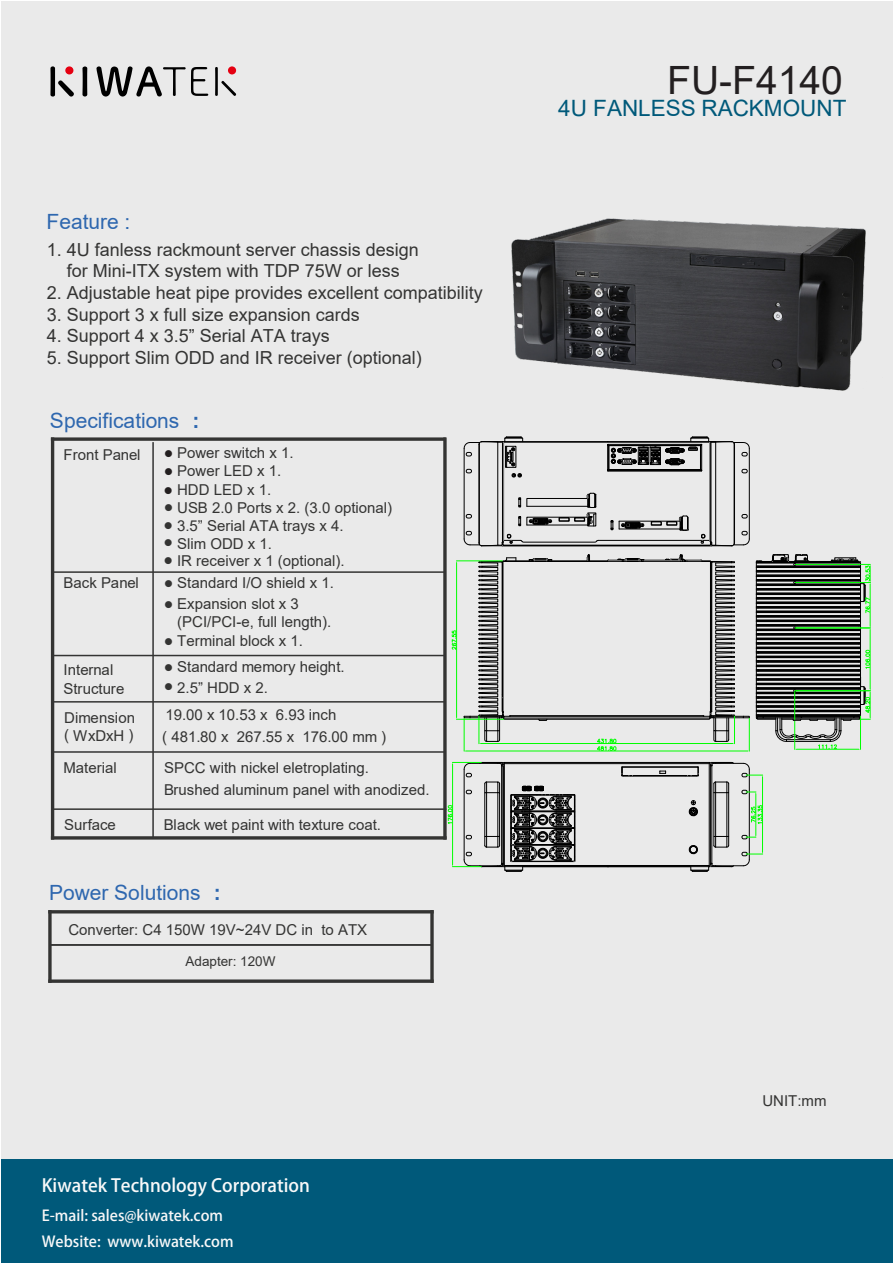
<style>
.page{position:relative;width:893px;height:1263px;background:#fff}
.page>*{position:absolute;margin:0;border:0;box-sizing:border-box;transform-origin:0 0}
.t1{font:39px "Arial";color:#231f20}
.t2{font:22.5px "Arial";color:#00597a}
.t3{font:21px "Arial";color:#2e67af}
.t4{font:18px/21.6px "Arial";color:#343433;text-align:center}
.t5{font:700 18px "Adobe Fan Heiti Std";color:#f9f9f9}
.t6{font:15px/21.6px "Arial";color:#343433}
.t7{font:700 15px "Adobe Fan Heiti Std";color:#f9f7f7}
.t8{font:700 15px "Adobe Fan Heiti Std";color:#f9f9f9}
.t9{font:13.5px "Arial";color:#343433}
.t10{font:12px "Wingdings";color:#231f20}
.t11{font:12px "Wingdings";color:#343433}
.s1{font-weight:700}
.s2{color:#231f20}
</style>
<div class="page">
<div style="left:1px;top:2px;width:892px;height:1261px;background:#eaeaea"></div>
<div style="left:2px;top:1159px;width:891px;height:104px;background:#00597a"></div>
<svg style="left:50px;top:66px;width:24px;height:31px"></svg>
<svg style="left:82px;top:66px;width:5px;height:30px"></svg>
<svg style="left:96px;top:66px;width:112px;height:31px"></svg>
<svg style="left:215px;top:67px;width:21px;height:29px"></svg>
<div style="left:65px;top:66px;width:8px;height:8px;background:#e50011;border-radius:50%"></div>
<div style="left:228px;top:66px;width:8px;height:8px;background:#e50011;border-radius:50%"></div>
<svg style="left:464px;top:437px;width:286px;height:109px"></svg>
<hr style="left:456px;top:719px;width:48px;height:1px;background:#0f0">
<hr style="left:456px;top:561px;width:46px;height:1px;background:#0f0">
<hr style="left:456px;top:563px;width:1px;height:154px;background:#0f0">
<svg style="left:452px;top:630px;width:6px;height:20px"></svg>
<svg style="left:447px;top:762px;width:316px;height:110px"></svg>
<svg style="left:464px;top:554px;width:407px;height:198px"></svg>
<hr style="left:50px;top:944px;width:382px;height:2px;background:#343433">
<hr style="left:50px;top:910px;width:382px;height:3px;background:#343433">
<svg style="left:430px;top:912px;width:4px;height:69px"></svg>
<svg style="left:50px;top:979px;width:382px;height:4px;background:#4f4f4f"></svg>
<svg style="left:48px;top:912px;width:4px;height:69px"></svg>
<svg style="left:53px;top:437px;width:391px;height:4px;background:#4f4f4e"></svg>
<hr style="left:53px;top:571px;width:392px;height:2px;background:#343433">
<hr style="left:53px;top:655px;width:392px;height:1px;background:#343433">
<hr style="left:53px;top:701px;width:391px;height:2px;background:#343433">
<hr style="left:53px;top:751px;width:392px;height:2px;background:#343433">
<hr style="left:53px;top:808px;width:393px;height:2px;background:#343433">
<hr style="left:51px;top:439px;width:3px;height:399px;background:#343433">
<hr style="left:152px;top:442px;width:2px;height:396px;background:#343433">
<svg style="left:53px;top:836px;width:392px;height:4px;background:#4f4f4e"></svg>
<svg style="left:443px;top:439px;width:4px;height:399px;background:#4f4f4e"></svg>
<img style="left:511px;top:218px;width:355px;height:173px">
<h3 class="t3" style="left:47px;top:207px;width:85px">Feature :</h3>
<p class="t4" style="left:47px;top:239px;width:374px">1. 4U fanless rackmount server chassis design for Mini-ITX system with TDP 75W or less</p>
<p class="t4" style="left:47px;top:282px;width:438px">2. Adjustable heat pipe provides excellent compatibility</p>
<p class="t4" style="left:47px;top:303px;width:315px">3. Support 3 x full size expansion cards</p>
<p class="t4" style="left:47px;top:325px;width:285px">4. Support 4 x 3.5” Serial ATA trays</p>
<p class="t4" style="left:47px;top:347px;width:377px">5. Support Slim ODD and IR receiver (optional)</p>
<h3 class="t3" style="left:50px;top:406px;width:151px">Specifications <span class="s1">:</span></h3>
<p class="t6" style="left:64px;top:443px;width:79px">Front Panel</p>
<p class="t6" style="left:177px;top:442px;width:118px">Power switch x 1.</p>
<p class="t10" style="left:164px;top:447px;width:10px">●</p>
<p class="t6" style="left:164px;top:460px;width:119px"><span class="s2">●</span> Power LED x 1.</p>
<p class="t11" style="left:164px;top:501px;width:10px">●</p>
<p class="t6" style="left:164px;top:479px;width:109px"><span class="s2">●</span> HDD LED x 1.</p>
<p class="t6" style="left:177px;top:497px;width:216px">USB 2.0 Ports x 2. (3.0 optional)</p>
<p class="t6" style="left:164px;top:515px;width:181px">● 3.5” Serial ATA trays x 4.</p>
<p class="t6" style="left:164px;top:532px;width:110px">● Slim ODD x 1.</p>
<p class="t6" style="left:164px;top:550px;width:182px">● IR receiver x 1 (optional).</p>
<p class="t6" style="left:64px;top:572px;width:77px">Back Panel</p>
<p class="t6" style="left:164px;top:572px;width:171px">● Standard I/O shield x 1.</p>
<p class="t6" style="left:177px;top:595px;width:156px;line-height:18px;text-indent:-13px">● Expansion slot x 3 (PCI/PCI-e, full length).</p>
<p class="t6" style="left:164px;top:630px;width:141px">● Terminal block x 1.</p>
<p class="t6" style="left:64px;top:659px;width:62px;line-height:19.8px">Internal<br>Structure</p>
<p class="t6" style="left:177px;top:656px;width:169px">Standard memory height.<br>2.5” HDD x 2.</p>
<p class="t6" style="left:64px;top:709px;width:72px;line-height:18.1px;text-align:center">Dimension<br>WxDxH</p>
<p class="t6" style="left:64px;top:724px;width:6px">(</p>
<p class="t6" style="left:128px;top:724px;width:6px">)</p>
<p class="t6" style="left:162px;top:704px;width:225px">19.00 x 10.53 x 6.93 inch<br>( 481.80 x 267.55 x 176.00 mm )</p>
<p class="t6" style="left:64px;top:757px;width:55px">Material</p>
<p class="t6" style="left:164px;top:757px;width:207px">SPCC with nickel eletroplating.</p>
<p class="t6" style="left:164px;top:778px;width:267px">Brushed aluminum panel with anodized.</p>
<p class="t6" style="left:64px;top:814px;width:53px">Surface</p>
<p class="t6" style="left:164px;top:814px;width:219px">Black wet paint with texture coat.</p>
<h3 class="t3" style="left:49px;top:878px;width:173px">Power Solutions <span class="s1">:</span></h3>
<p class="t6" style="left:68px;top:919px;width:300px">Converter: C4 150W 19V~24V DC in to ATX</p>
<p class="t9" style="left:186px;top:952px;width:92px">Adapter: 120W</p>
<p class="t5" style="left:42px;top:1175px;width:270px">Kiwatek Technology Corporation</p>
<p class="t8" style="left:42px;top:1232px;width:193px">Website: www.kiwatek.com</p>
<p class="t7" style="left:42px;top:1206px;width:183px">E-mail: sales@kiwatek.com</p>
<h1 class="t1" style="left:667px;top:53px;width:177px">FU-F4140</h1>
<h2 class="t2" style="left:558px;top:93px;width:290px">4U FANLESS RACKMOUNT</h2>
<p class="t6" style="left:762px;top:1089px;width:66px">UNIT:mm</p>
</div>
